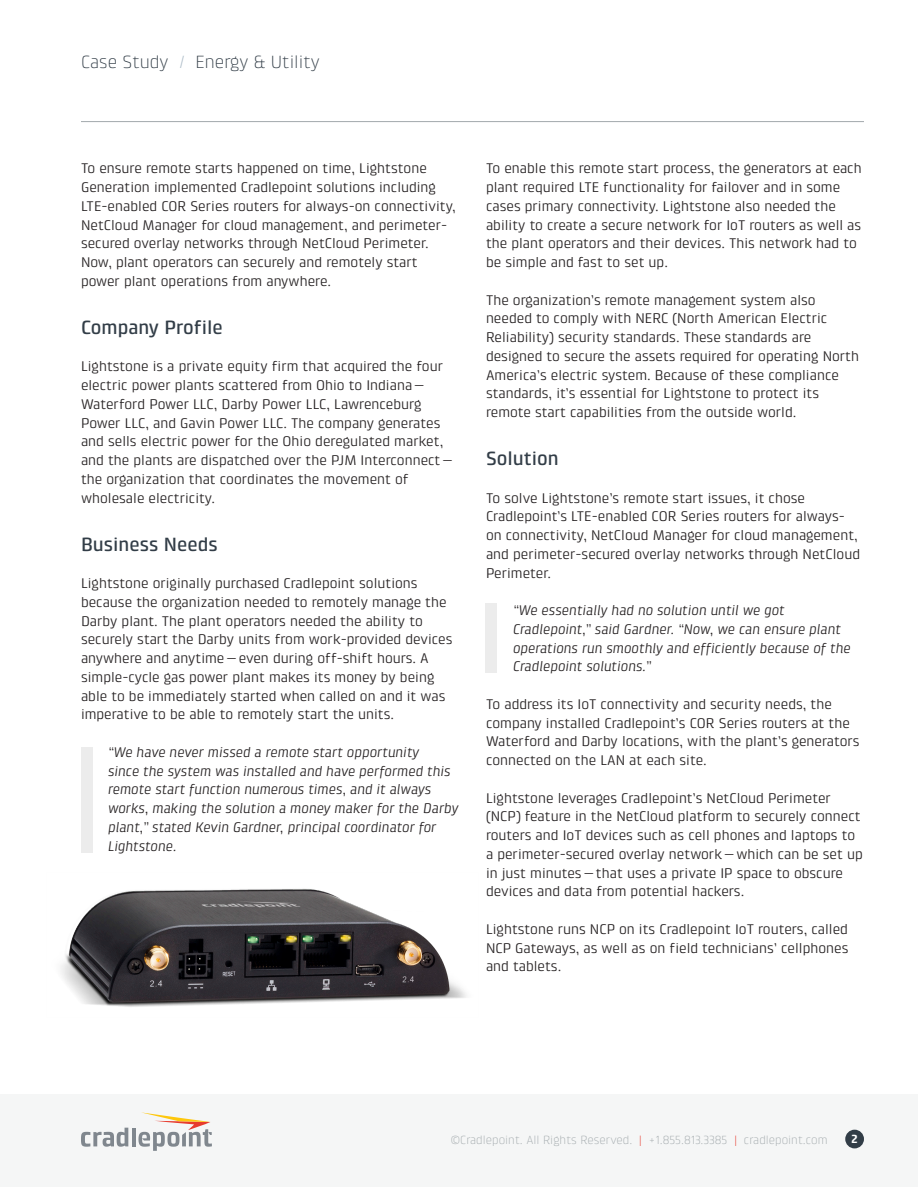
<style>
.page{position:relative;width:918px;height:1188px;background:#fff}
.page>*{position:absolute;margin:0;border:0;box-sizing:border-box;transform-origin:0 0}
.Content_headline{font:500 19.5px "Klint Pro";color:#323d47}
.Taxonomy_label{font:300 18px "Klint LT Pro";color:#323d47}
.Body_copy{font:14.25px/18.8px "Klint Pro";color:#231f20}
.Body_copy_inset_quot{font:italic 14.25px/18.8px "Klint Pro";color:#231f20}
.t1{font:300 12px "Klint LT Pro";color:#a2a9ac}
.Page{font:700 12px "Klint Pro";color:#fff}
.s1{color:#a9b9c5}
.s2{color:#e73b2e}
</style>
<div class="page">
<div style="left:81px;top:747px;width:12px;height:106px;background:#ececec"></div>
<div style="left:0;top:1094px;width:918px;height:93px;background:#f5f6f6"></div>
<svg style="left:81px;top:1128px;width:47px;height:19px"></svg>
<hr style="left:132px;top:1128px;width:4px;height:18px;background:#80878e">
<svg style="left:138px;top:1112px;width:74px;height:39px"></svg>
<div style="left:845px;top:1130px;width:19px;height:18px;background:#323d47;border-radius:50%"></div>
<hr style="left:81px;top:121px;width:783px;height:1px;background:#a2a9ac">
<div style="left:485px;top:604px;width:12px;height:69px;background:#ececec"></div>
<img style="left:61px;top:888px;width:406px;height:119px">
<p class="Taxonomy_label" style="left:81px;top:52px;width:241px">Case Study <span class="s1">/</span> Energy &amp; Utility</p>
<p class="Body_copy" style="left:81px;top:159px;width:376px">To ensure remote starts happened on time, Lightstone Generation implemented Cradlepoint solutions including LTE-enabled COR Series routers for always-on connectivity, NetCloud Manager for cloud management, and perimeter&shy;secured overlay networks through NetCloud Perimeter.<br>Now, plant operators can securely and remotely start power plant operations from anywhere.</p>
<p class="Content_headline" style="left:81px;top:316px;width:143px">Company Profile</p>
<p class="Body_copy" style="left:81px;top:357px;width:375px">Lightstone is a private equity firm that acquired the four electric power plants scattered from Ohio to Indiana— Waterford Power LLC, Darby Power LLC, Lawrenceburg Power LLC, and Gavin Power LLC. The company generates and sells electric power for the Ohio deregulated market, and the plants are dispatched over the PJM Interconnect— the organization that coordinates the movement of wholesale electricity.</p>
<p class="Content_headline" style="left:81px;top:533px;width:138px">Business Needs</p>
<p class="Body_copy" style="left:81px;top:574px;width:373px">Lightstone originally purchased Cradlepoint solutions because the organization needed to remotely manage the Darby plant. The plant operators needed the ability to securely start the Darby units from work-provided devices anywhere and anytime—even during off-shift hours. A simple-cycle gas power plant makes its money by being able to be immediately started when called on and it was imperative to be able to remotely start the units.</p>
<p class="Body_copy_inset_quot" style="left:108px;top:743px;width:352px">“We have never missed a remote start opportunity<br>since the system was installed and have performed this remote start function numerous times, and it always works, making the solution a money maker for the Darby plant,” stated Kevin Gardner, principal coordinator for</p>
<p class="Body_copy_inset_quot" style="left:108px;top:836px;width:70px">Lightstone.</p>
<p class="Body_copy" style="left:486px;top:159px;width:377px">To enable this remote start process, the generators at each plant required LTE functionality for failover and in some cases primary connectivity. Lightstone also needed the ability to create a secure network for IoT routers as well as the plant operators and their devices. This network had to be simple and fast to set up.</p>
<p class="Body_copy" style="left:486px;top:290px;width:375px">The organization’s remote management system also needed to comply with NERC (North American Electric Reliability) security standards. These standards are designed to secure the assets required for operating North America’s electric system. Because of these compliance standards, it’s essential for Lightstone to protect its remote start capabilities from the outside world.</p>
<p class="Content_headline" style="left:486px;top:447px;width:74px">Solution</p>
<p class="Body_copy" style="left:486px;top:488px;width:376px">To solve Lightstone’s remote start issues, it chose Cradlepoint’s LTE-enabled COR Series routers for always&shy;on connectivity, NetCloud Manager for cloud management, and perimeter-secured overlay networks through NetCloud Perimeter.</p>
<p class="Body_copy_inset_quot" style="left:513px;top:601px;width:339px">“We essentially had no solution until we got Cradlepoint,” said Gardner. “Now, we can ensure plant operations run smoothly and efficiently because of the Cradlepoint solutions.”</p>
<p class="Body_copy" style="left:486px;top:695px;width:375px">To address its IoT connectivity and security needs, the company installed Cradlepoint’s COR Series routers at the Waterford and Darby locations, with the plant’s generators connected on the LAN at each site.</p>
<p class="Body_copy" style="left:486px;top:788px;width:378px">Lightstone leverages Cradlepoint’s NetCloud Perimeter (NCP) feature in the NetCloud platform to securely connect routers and IoT devices such as cell phones and laptops to a perimeter-secured overlay network—which can be set up in just minutes—that uses a private IP space to obscure devices and data from potential hackers.</p>
<p class="Body_copy" style="left:486px;top:920px;width:364px;text-align:justify">Lightstone runs NCP on its Cradlepoint IoT routers, called NCP Gateways, as well as on field technicians’ cellphones and tablets.</p>
<p class="t1" style="left:451px;top:1133px;width:378px">©Cradlepoint. All Rights Reserved. <span class="s2">|</span> +1.855.813.3385 <span class="s2">|</span> cradlepoint.com</p>
<p class="Page" style="left:851px;top:1132px;width:8px">2</p>
</div>
